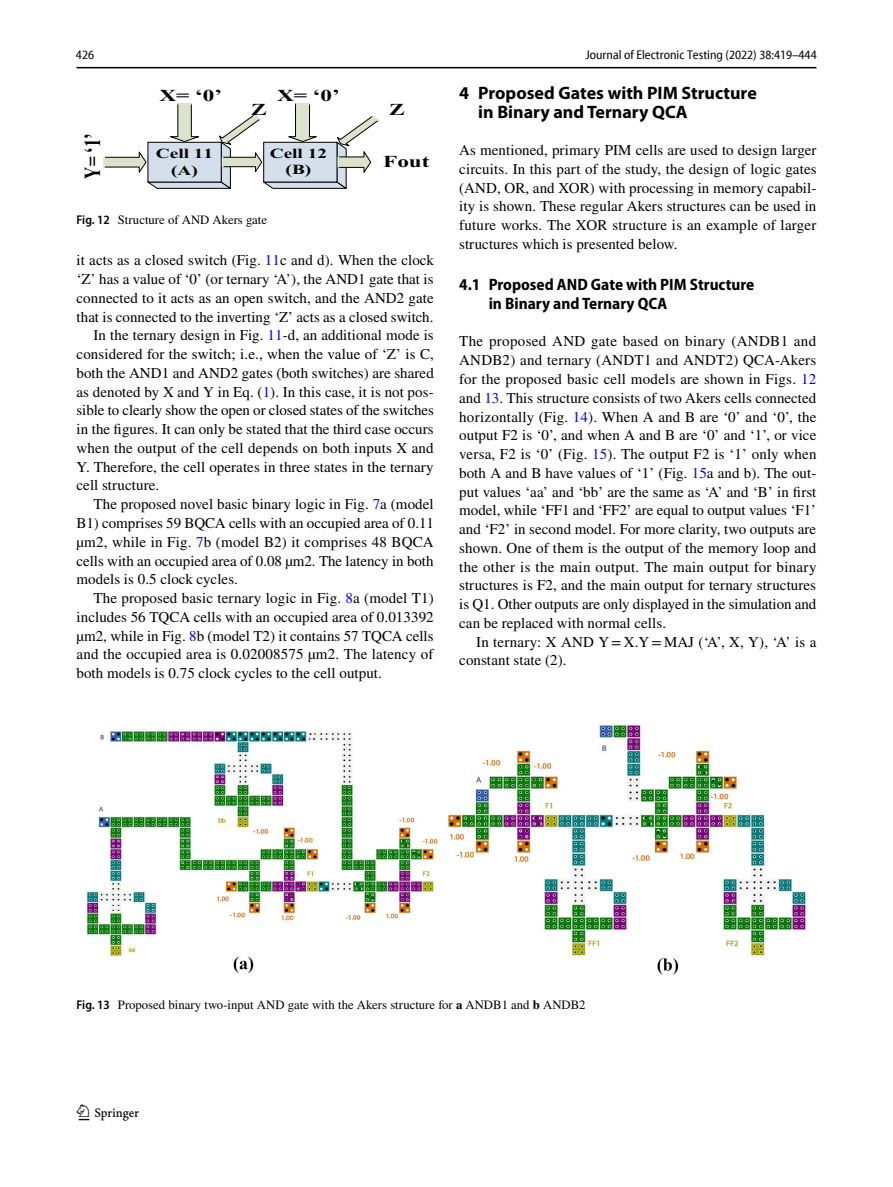
<style>
.page{position:relative;width:893px;height:1187px;background:#fff}
.page>*{position:absolute;margin:0;border:0;box-sizing:border-box;transform-origin:0 0}
.t1{font:23.1px "Times New Roman PS Bold MT8";color:#000;scale:.72 1}
.t2{font:22.5px "Springnew Regular 2";color:#000}
.t3{font:700 18px/18.8px "Myriad Pro";color:#000}
.t4{font:16.8px "Times New Roman PS Bold MT8";color:#000;scale:1.38 1}
.t5{font:700 semi-condensed 16.5px/18.8px "Myriad Pro";color:#000}
.t6{font:15px/18.8px "STIX";letter-spacing:.005em;color:#000;text-align:justify}
.t7{font:13.95px/16.8px "Times New Roman PS Bold MT8";color:#000;text-align:center;scale:1.38 1}
.t8{font:12.75px "STIX";color:#000}
.t9{font:semi-condensed 12.75px "Myriad Pro Unic";color:#000}
.s1{font-family:"Myriad Pro";font-weight:600;font-stretch:semi-condensed}
.s2{color:#00f}
.s3{font-weight:700}
</style>
<div class="page">
<hr style="left:77px;top:67px;width:739px;height:1px;background:#000">
<svg style="left:103px;top:103px;width:276px;height:85px"></svg>
<img style="left:85px;top:723px;width:723px;height:251px">
<p class="t9" style="left:76px;top:50px;width:20px">426</p>
<p class="t9" style="left:585px;top:50px;width:233px">Journal of Electronic Testing (2022) 38:419–444</p>
<h1 class="t1" style="left:76px;top:178px;width:64px;rotate:-90deg">Y= ‘1’</h1>
<p class="t4" style="left:159px;top:83px;width:47px">X= ‘0’</p>
<p class="t4" style="left:277px;top:83px;width:47px">X= ‘0’</p>
<p class="t4" style="left:251px;top:97px;width:13px">Z</p>
<p class="t4" style="left:389px;top:97px;width:13px">Z</p>
<p class="t7" style="left:156px;top:144px;width:43px">Cell 11 (A)</p>
<p class="t7" style="left:270px;top:144px;width:43px">Cell 12 (B)</p>
<p class="t4" style="left:383px;top:149px;width:35px">Fout</p>
<p class="t8" style="left:77px;top:210px;width:192px"><span class="s1">Fig. 12</span> Structure of AND Akers gate</p>
<p class="t6" style="left:77px;top:252px;width:359px">it acts as a closed switch (Fig. <span class="s2">11</span>c and d). When the clock</p>
<p class="t6" style="left:77px;top:271px;width:358px">‘Z’ has a value of ‘0’ (or ternary ‘A’), the AND1 gate that is</p>
<p class="t6" style="left:77px;top:289px;width:359px">connected to it acts as an open switch, and the AND2 gate</p>
<p class="t6" style="left:77px;top:308px;width:359px">that is connected to the inverting ‘Z’ acts as a closed switch.</p>
<p class="t6" style="left:94px;top:327px;width:342px">In the ternary design in Fig. <span class="s2">11</span>-d, an additional mode is</p>
<p class="t6" style="left:77px;top:346px;width:359px">considered for the switch; i.e., when the value of ‘Z’ is C,</p>
<p class="t6" style="left:77px;top:364px;width:359px">both the AND1 and AND2 gates (both switches) are shared</p>
<p class="t6" style="left:77px;top:383px;width:359px">as denoted by X and Y in Eq. (<span class="s2">1</span>). In this case, it is not pos-</p>
<p class="t6" style="left:77px;top:402px;width:359px">sible to clearly show the open or closed states of the switches</p>
<p class="t6" style="left:77px;top:421px;width:359px">in the figures. It can only be stated that the third case occurs</p>
<p class="t6" style="left:77px;top:439px;width:359px">when the output of the cell depends on both inputs X and</p>
<p class="t6" style="left:77px;top:458px;width:359px">Y. Therefore, the cell operates in three states in the ternary</p>
<p class="t6" style="left:77px;top:477px;width:84px">cell structure.</p>
<p class="t6" style="left:94px;top:496px;width:342px">The proposed novel basic binary logic in Fig. <span class="s2">7</span>a (model</p>
<p class="t6" style="left:77px;top:514px;width:359px">B1) comprises 59 BQCA cells with an occupied area of 0.11</p>
<p class="t6" style="left:77px;top:533px;width:359px">µm2, while in Fig. <span class="s2">7</span>b (model B2) it comprises 48 BQCA</p>
<p class="t6" style="left:77px;top:552px;width:359px">cells with an occupied area of 0.08 µm2. The latency in both</p>
<p class="t6" style="left:77px;top:571px;width:163px">models is 0.5 clock cycles.</p>
<p class="t6" style="left:94px;top:589px;width:342px">The proposed basic ternary logic in Fig. <span class="s2">8</span>a (model T1)</p>
<p class="t6" style="left:77px;top:608px;width:359px">includes 56 TQCA cells with an occupied area of 0.013392</p>
<p class="t6" style="left:77px;top:627px;width:359px">µm2, while in Fig. <span class="s2">8</span>b (model T2) it contains 57 TQCA cells</p>
<p class="t6" style="left:77px;top:646px;width:358px">and the occupied area is 0.02008575 µm2. The latency of</p>
<p class="t6" style="left:77px;top:664px;width:307px">both models is 0.75 clock cycles to the cell output.</p>
<p class="t3" style="left:478px;top:83px;width:280px;text-indent:-19px">4 Proposed Gates with PIM Structure in Binary and Ternary QCA</p>
<p class="t6" style="left:459px;top:142px;width:359px">As mentioned, primary PIM cells are used to design larger circuits. In this part of the study, the design of logic gates (AND, OR, and XOR) with processing in memory capabil&shy;ity is shown. These regular Akers structures can be used in future works. The XOR structure is an example of larger structures which is presented below.</p>
<p class="t5" style="left:489px;top:275px;width:267px;text-indent:-29px">4.1 Proposed AND Gate with PIM Structure in Binary and Ternary QCA</p>
<p class="t6" style="left:459px;top:333px;width:359px">The proposed AND gate based on binary (ANDB1 and ANDB2) and ternary (ANDT1 and ANDT2) QCA-Akers for the proposed basic cell models are shown in Figs. <span class="s2">12 </span>and <span class="s2">13</span>. This structure consists of two Akers cells connected horizontally (Fig. <span class="s2">14</span>). When A and B are ‘0’ and ‘0’, the output F2 is ‘0’, and when A and B are ‘0’ and ‘1’, or vice versa, F2 is ‘0’ (Fig. <span class="s2">15</span>). The output F2 is ‘1’ only when both A and B have values of ‘1’ (Fig. <span class="s2">15</span>a and b). The out&shy;put values ‘aa’ and ‘bb’ are the same as ‘A’ and ‘B’ in first model, while ‘FF1 and ‘FF2’ are equal to output values ‘F1’ and ‘F2’ in second model. For more clarity, two outputs are shown. One of them is the output of the memory loop and the other is the main output. The main output for binary structures is F2, and the main output for ternary structures is Q1. Other outputs are only displayed in the simulation and can be replaced with normal cells.</p>
<p class="t6" style="left:459px;top:633px;width:359px;text-indent:17px">In ternary: X AND Y= X.Y =MAJ (‘A’, X, Y), ‘A’ is a constant state (2).</p>
<p class="t8" style="left:77px;top:996px;width:511px"><span class="s1">Fig. 13</span> Proposed binary two-input AND gate with the Akers structure for <span class="s3">a</span> ANDB1 and <span class="s3">b</span> ANDB2</p>
<h2 class="t2" style="left:79px;top:1104px;width:62px">1 3</h2>
</div>
